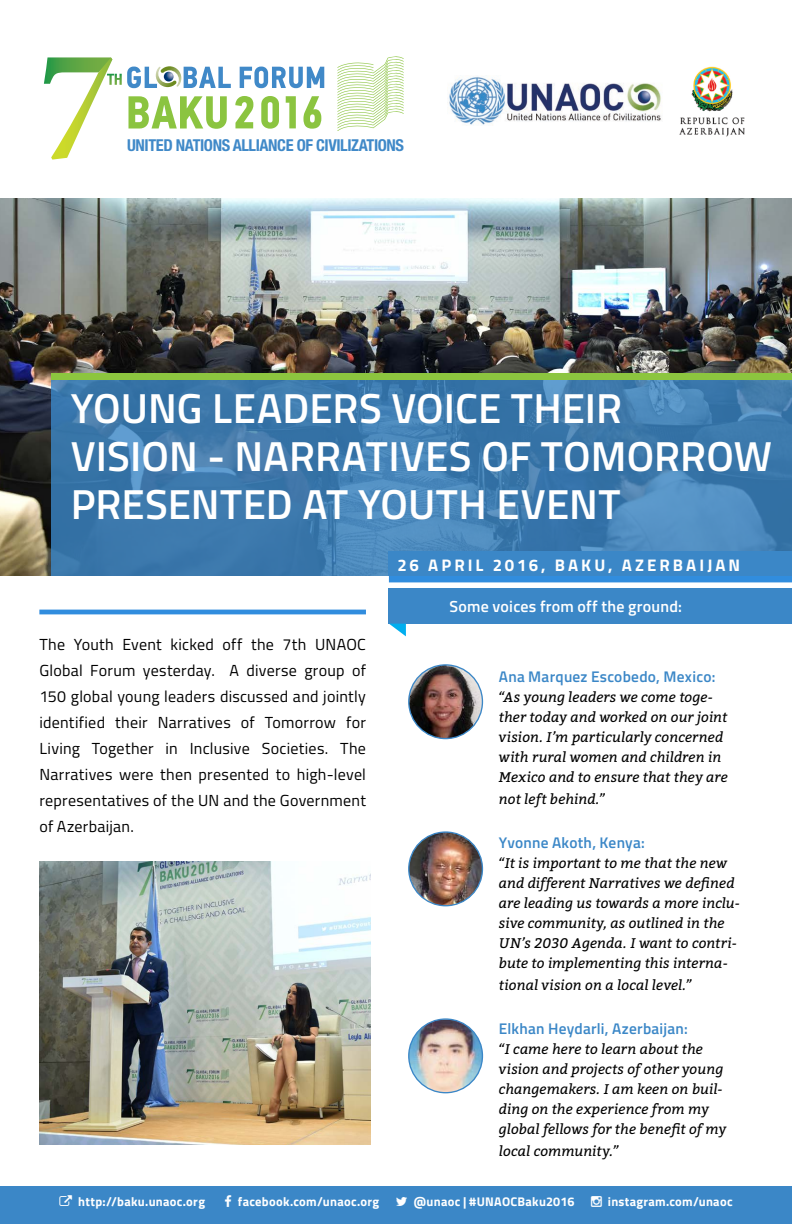
<style>
.page{position:relative;width:792px;height:1224px;background:#fff}
.page>*{position:absolute;margin:0;border:0;box-sizing:border-box;transform-origin:0 0}
.t1{font:600 42px/48px "Titillium Web";letter-spacing:.005em;color:#fff}
.t2{font:700 16.8px "Titillium Web";letter-spacing:.18em;color:#fff}
.t3{font:700 condensed 16.4px "Helvetica Neue";letter-spacing:-.025em;color:#4089c8}
.t4{font:16px/26px "Titillium Web";letter-spacing:.015em;color:#000;text-align:justify}
.t5{font:600 16px "Titillium Web";letter-spacing:.015em;color:#fff}
.t6{font:600 15.4px "Titillium Web";letter-spacing:.015em;color:#3b87c7}
.t7{font:italic 14px/20px "Bitter";letter-spacing:.01em;color:#000}
.t8{font:700 12.6px "Titillium Web";letter-spacing:.02em;color:#fff}
</style>
<div class="page">
<img style="left:0;top:198px;width:792px;height:377px">
<img style="left:39px;top:861px;width:332px;height:284px">
<div style="left:389px;top:588px;width:403px;height:36px;background:#3b87c7"></div>
<hr style="left:39px;top:610px;width:327px;height:4px;background:#318dde">
<div style="left:389px;top:575px;width:403px;height:7px;background:#318dde"></div>
<div style="left:0;top:1186px;width:792px;height:38px;background:#3b87c7"></div>
<svg style="left:337px;top:56px;width:67px;height:75px"></svg>
<svg style="left:44px;top:57px;width:280px;height:103px"></svg>
<svg style="left:389px;top:624px;width:17px;height:12px"></svg>
<img style="left:449px;top:75px;width:212px;height:51px">
<img style="left:679px;top:66px;width:66px;height:71px">
<svg style="left:52px;top:380px;width:740px;height:195px;background:#3f7baf"></svg>
<img style="left:409px;top:665px;width:73px;height:74px;border-radius:37px">
<div style="left:408px;top:664px;width:75px;height:75px;border:1px solid #3b87c7;border-radius:50%"></div>
<img style="left:409px;top:832px;width:73px;height:74px;border-radius:37px">
<div style="left:408px;top:831px;width:75px;height:75px;border:1px solid #3b87c7;border-radius:50%"></div>
<img style="left:409px;top:1019px;width:73px;height:74px">
<div style="left:408px;top:1018px;width:75px;height:75px;border:1px solid #3b87c7;border-radius:50%"></div>
<div style="left:52px;top:373px;width:740px;height:7px;background:#8cc53f"></div>
<div style="left:389px;top:552px;width:403px;height:24px;background:#3b87c7"></div>
<p class="t3" style="left:127px;top:132px;width:278px">UNITED NATIONS ALLIANCE OF CIVILIZATIONS</p>
<p class="t1" style="left:71px;top:382px;width:703px">YOUNG LEADERS VOICE THEIR<br>VISION - NARRATIVES OF TOMORROW<br>PRESENTED AT YOUTH EVENT</p>
<p class="t2" style="left:398px;top:552px;width:344px">26 APRIL 2016, BAKU, AZERBAIJAN</p>
<p class="t4" style="left:39px;top:630px;width:328px">The Youth Event kicked off the 7th UNAOC Global Forum yesterday. A diverse group of 150 global young leaders discussed and jointly identified their Narratives of Tomorrow for Living Together in Inclusive Societies. The Narratives were then presented to high-level representatives of the UN and the Government of Azerbaijan.</p>
<p class="t5" style="left:449px;top:595px;width:234px">Some voices from off the ground:</p>
<p class="t6" style="left:499px;top:665px;width:218px">Ana Marquez Escobedo, Mexico:</p>
<p class="t7" style="left:499px;top:687px;width:230px">“As young leaders we come toge&shy;ther today and worked on our joint vision. I’m particularly concerned with rural women and children in Mexico and to ensure that they are</p>
<p class="t7" style="left:499px;top:789px;width:108px">not left behind.”</p>
<p class="t6" style="left:499px;top:831px;width:147px">Yvonne Akoth, Kenya:</p>
<p class="t7" style="left:499px;top:853px;width:243px">“It is important to me that the new and different Narratives we defined are leading us towards a more inclu&shy;sive community, as outlined in the UN’s 2030 Agenda. I want to contri&shy;bute to implementing this interna-</p>
<p class="t7" style="left:499px;top:975px;width:195px">tional vision on a local level.”</p>
<p class="t6" style="left:499px;top:1017px;width:191px">Elkhan Heydarli, Azerbaijan:</p>
<p class="t7" style="left:499px;top:1039px;width:229px">“I came here to learn about the vision and projects of other young changemakers. I am keen on buil&shy;ding on the experience from my global fellows for the benefit of my</p>
<p class="t7" style="left:499px;top:1141px;width:122px">local community.”</p>
<p class="t8" style="left:78px;top:1192px;width:128px">http://baku.unaoc.org</p>
<p class="t8" style="left:238px;top:1192px;width:143px">facebook.com/unaoc.org</p>
<p class="t8" style="left:414px;top:1192px;width:162px">@unaoc | #UNAOCBaku2016</p>
<p class="t8" style="left:608px;top:1192px;width:126px">instagram.com/unaoc</p>
</div>
